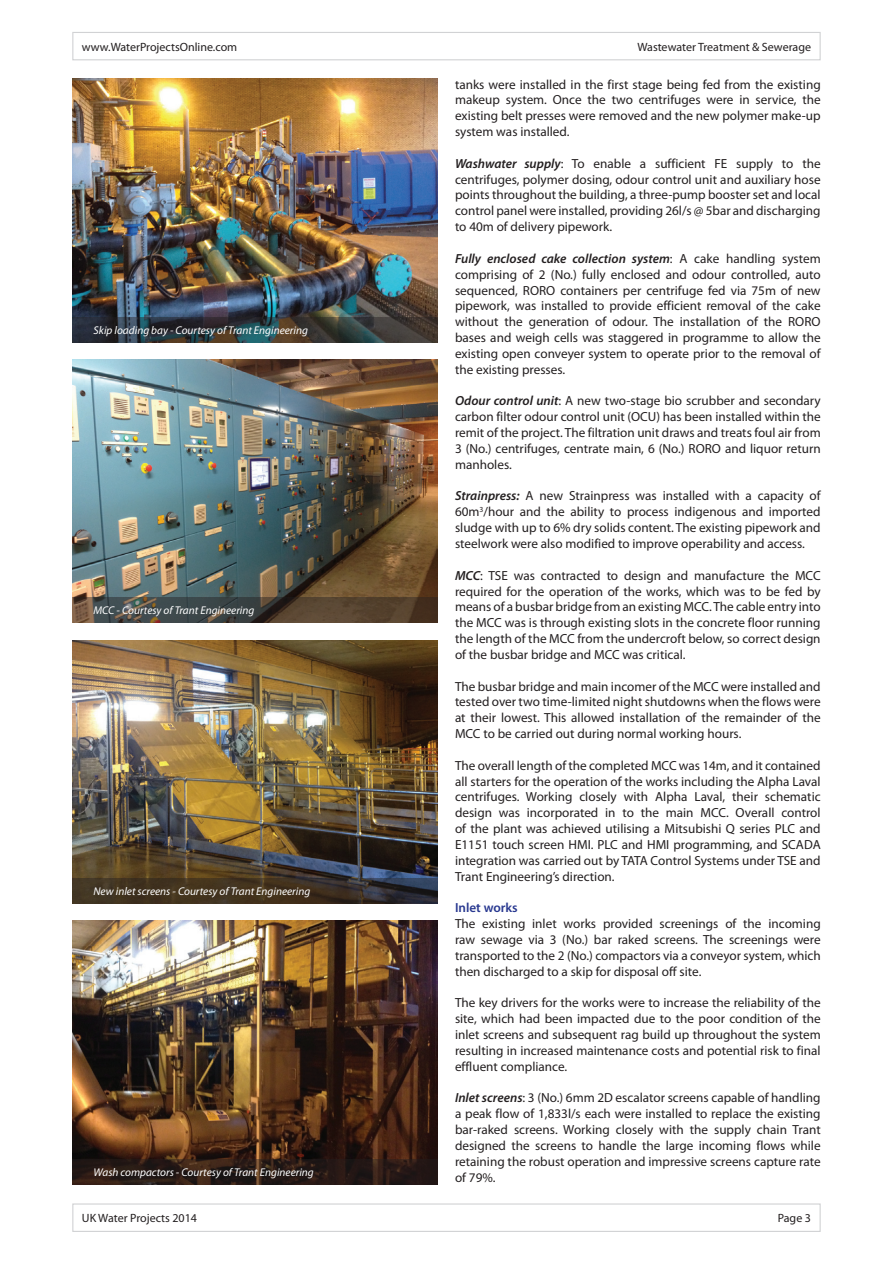
<style>
.page{position:relative;width:893px;height:1263px;background:#fff}
.page>*{position:absolute;margin:0;border:0;box-sizing:border-box;transform-origin:0 0}
.t1{font:13.2px/15.9px "Myriad Pro";color:#231f20;text-align:justify}
.t2{font:600 13.2px "Myriad Pro";color:#283890}
.t3{font:12px "Myriad Pro";color:#231f20}
.t4{font:italic 11.25px "Myriad Pro";color:#fff}
.s1{font-weight:600;font-style:italic}
</style>
<div class="page">
<div style="left:72px;top:32px;width:749px;height:28px;border:1px solid #d1d2d4"></div>
<div style="left:72px;top:1203px;width:749px;height:29px;border:1px solid #d1d2d4"></div>
<img style="left:72px;top:79px;width:366px;height:238px">
<svg style="left:72px;top:317px;width:366px;height:25px;background:#333839"></svg>
<img style="left:72px;top:359px;width:366px;height:238px">
<svg style="left:72px;top:597px;width:366px;height:26px;background:#4c443a"></svg>
<img style="left:72px;top:640px;width:366px;height:238px">
<svg style="left:72px;top:878px;width:366px;height:26px;background:#3c3125"></svg>
<img style="left:72px;top:921px;width:366px;height:238px">
<svg style="left:72px;top:1159px;width:366px;height:25px;background:#291b16"></svg>
<p class="t3" style="left:82px;top:39px;width:157px">www.WaterProjectsOnline.com</p>
<p class="t3" style="left:637px;top:39px;width:175px">Wastewater Treatment &amp; Sewerage</p>
<p class="t4" style="left:94px;top:323px;width:216px">Skip loading bay - Courtesy of Trant Engineering</p>
<p class="t4" style="left:94px;top:604px;width:162px">MCC - Courtesy of Trant Engineering</p>
<p class="t4" style="left:94px;top:884px;width:218px">New inlet screens - Courtesy of Trant Engineering</p>
<p class="t4" style="left:94px;top:1165px;width:222px">Wash compactors - Courtesy of Trant Engineering</p>
<p class="t1" style="left:455px;top:76px;width:367px">tanks were installed in the first stage being fed from the existing makeup system. Once the two centrifuges were in service, the existing belt presses were removed and the new polymer make-up system was installed.</p>
<p class="t1" style="left:455px;top:155px;width:367px"><span class="s1">Washwater supply</span>: To enable a sufficient FE supply to the centrifuges, polymer dosing, odour control unit and auxiliary hose points throughout the building, a three-pump booster set and local control panel were installed, providing 26l/s @ 5bar and discharging to 40m of delivery pipework.</p>
<p class="t1" style="left:455px;top:250px;width:367px"><span class="s1">Fully enclosed cake collection system</span>: A cake handling system comprising of 2 (No.) fully enclosed and odour controlled, auto sequenced, RORO containers per centrifuge fed via 75m of new pipework, was installed to provide efficient removal of the cake without the generation of odour. The installation of the RORO bases and weigh cells was staggered in programme to allow the existing open conveyer system to operate prior to the removal of the existing presses.</p>
<p class="t1" style="left:455px;top:393px;width:367px"><span class="s1">Odour control unit</span>: A new two-stage bio scrubber and secondary carbon filter odour control unit (OCU) has been installed within the remit of the project. The filtration unit draws and treats foul air from 3 (No.) centrifuges, centrate main, 6 (No.) RORO and liquor return manholes.</p>
<p class="t1" style="left:455px;top:488px;width:367px"><span class="s1">Strainpress:</span> A new Strainpress was installed with a capacity of 60m<sup>3</sup>/hour and the ability to process indigenous and imported sludge with up to 6% dry solids content. The existing pipework and steelwork were also modified to improve operability and access.</p>
<p class="t1" style="left:455px;top:567px;width:367px"><span class="s1">MCC</span>: TSE was contracted to design and manufacture the MCC required for the operation of the works, which was to be fed by means of a busbar bridge from an existing MCC. The cable entry into the MCC was is through existing slots in the concrete floor running the length of the MCC from the undercroft below, so correct design of the busbar bridge and MCC was critical.</p>
<p class="t1" style="left:455px;top:678px;width:367px">The busbar bridge and main incomer of the MCC were installed and tested over two time-limited night shutdowns when the flows were at their lowest. This allowed installation of the remainder of the MCC to be carried out during normal working hours.</p>
<p class="t1" style="left:455px;top:757px;width:367px">The overall length of the completed MCC was 14m, and it contained all starters for the operation of the works including the Alpha Laval centrifuges. Working closely with Alpha Laval, their schematic design was incorporated in to the main MCC. Overall control of the plant was achieved utilising a Mitsubishi Q series PLC and E1151 touch screen HMI. PLC and HMI programming, and SCADA integration was carried out by TATA Control Systems under TSE and Trant Engineering’s direction.</p>
<p class="t2" style="left:455px;top:899px;width:64px">Inlet works</p>
<p class="t1" style="left:455px;top:915px;width:367px">The existing inlet works provided screenings of the incoming raw sewage via 3 (No.) bar raked screens. The screenings were transported to the 2 (No.) compactors via a conveyor system, which then discharged to a skip for disposal off site.</p>
<p class="t1" style="left:455px;top:995px;width:367px">The key drivers for the works were to increase the reliability of the site, which had been impacted due to the poor condition of the inlet screens and subsequent rag build up throughout the system resulting in increased maintenance costs and potential risk to final effluent compliance.</p>
<p class="t1" style="left:455px;top:1090px;width:367px"><span class="s1">Inlet screens</span>: 3 (No.) 6mm 2D escalator screens capable of handling a peak flow of 1,833l/s each were installed to replace the existing bar-raked screens. Working closely with the supply chain Trant designed the screens to handle the large incoming flows while retaining the robust operation and impressive screens capture rate of 79%.</p>
<p class="t3" style="left:82px;top:1211px;width:117px">UK Water Projects 2014</p>
<p class="t3" style="left:778px;top:1211px;width:35px">Page 3</p>
</div>
